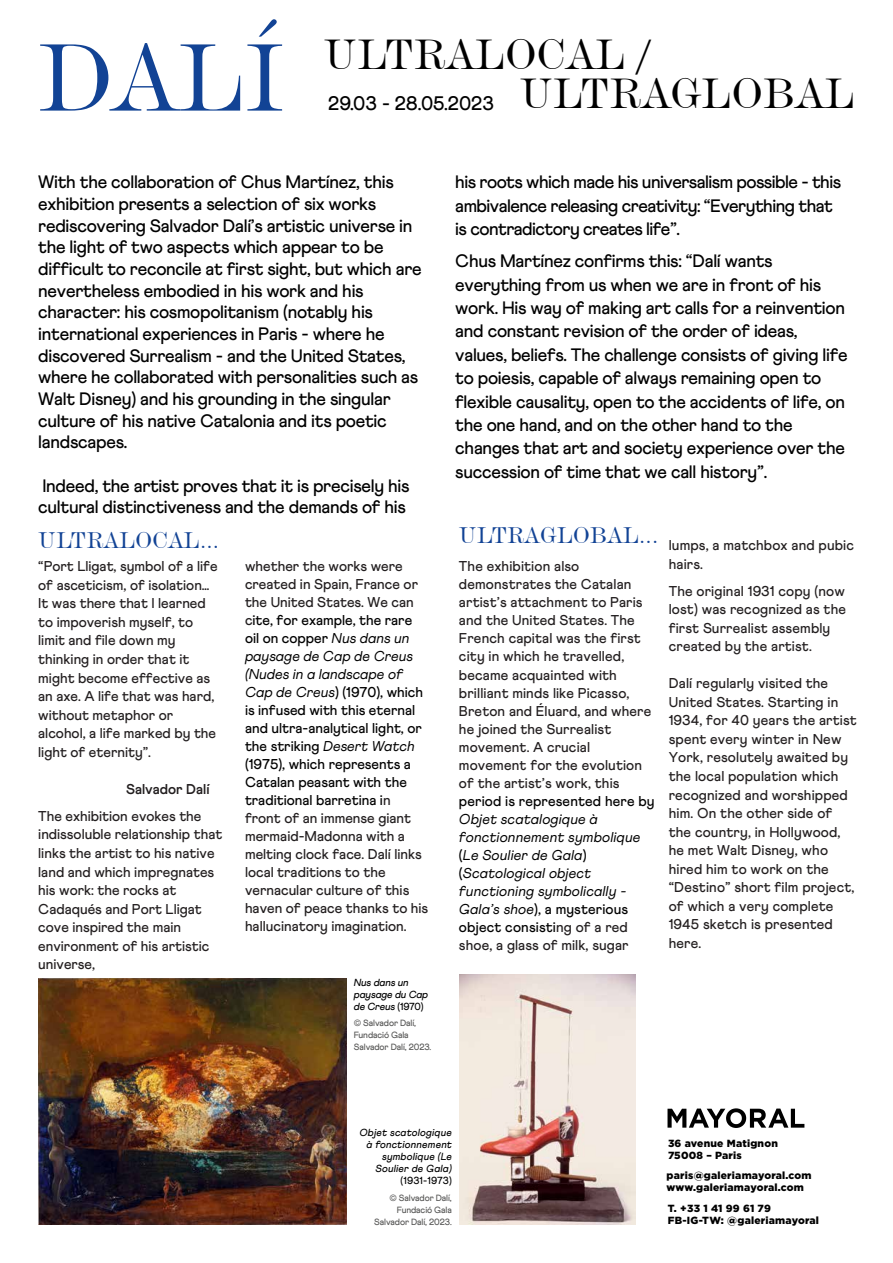
<style>
.page{position:relative;width:893px;height:1263px;background:#fff}
.page>*{position:absolute;margin:0;border:0;box-sizing:border-box;transform-origin:0 0}
.t1{font:99.9px "De Vinne BT";color:#124395}
.t2{font:44.85px "De Vinne BT";letter-spacing:.01em;color:#000}
.t3{font:24px "De Vinne BT";letter-spacing:.01em;color:#124395}
.t4{font:500 19.5px "Athletics";color:#000}
.t5{font:500 18px/21.6px "Athletics";letter-spacing:-.015em;color:#000}
.t6{font:500 14.25px/18px "Athletics";color:#221e1f}
.t7{font:italic 14.25px/18px "Athletics";letter-spacing:.01em;color:#000}
.t8{font:500 14.25px "Athletics";letter-spacing:.01em;color:#000}
.t9{font:700 14.25px "Athletics";color:#221e1f}
.t10{font:900 10.35px/11.6px "Gotham HTF";letter-spacing:.02em;color:#000}
.t11{font:italic 500 10.2px/12px "Athletics";letter-spacing:.02em;color:#000;text-align:right}
.t12{font:italic 500 10.2px/12px "Athletics";letter-spacing:-.01em;color:#000}
.t13{font:500 10.2px "Athletics";letter-spacing:.02em;color:#000}
.t14{font:500 9px/12px "Athletics";letter-spacing:-.01em;color:#575756;text-align:right}
.s1{color:#000}
.s2{font-weight:400;font-style:italic;color:#000}
.s3{font-style:normal}
.s4{font-weight:500;font-style:normal}
.s5{font-weight:500;font-style:normal;color:#221e1f}
</style>
<div class="page">
<img style="left:38px;top:978px;width:309px;height:247px">
<img style="left:459px;top:974px;width:176px;height:251px">
<svg style="left:667px;top:1108px;width:137px;height:20px"></svg>
<h1 class="t1" style="left:38px;top:17px;width:247px">DALÍ</h1>
<h2 class="t2" style="left:324px;top:27px;width:328px">ULTRALOCAL /</h2>
<h3 class="t4" style="left:328px;top:92px;width:167px">29.03 - 28.05.2023</h3>
<h2 class="t2" style="left:520px;top:66px;width:336px">ULTRAGLOBAL</h2>
<p class="t5" style="left:38px;top:171px;width:385px">With the collaboration of Chus Martínez, this exhibition presents a selection of six works rediscovering Salvador Dalí’s artistic universe in the light of two aspects which appear to be difficult to reconcile at first sight, but which are nevertheless embodied in his work and his character: his cosmopolitanism (notably his international experiences in Paris - where he discovered Surrealism - and the United States, where he collaborated with personalities such as Walt Disney) and his grounding in the singular culture of his native Catalonia and its poetic landscapes.</p>
<p class="t5" style="left:38px;top:475px;width:373px">Indeed, the artist proves that it is precisely his cultural distinctiveness and the demands of his</p>
<h3 class="t3" style="left:38px;top:525px;width:182px">ULTRALOCAL...</h3>
<p class="t6" style="left:38px;top:557px;width:181px;line-height:18.6px">“Port Lligat, symbol of a life of asceticism, of isolation…<br>It was there that I learned to impoverish myself, to limit and file down my thinking in order that it might become effective as an axe. A life that was hard, without metaphor or alcohol, a life marked by the light of eternity”.</p>
<p class="t9" style="left:126px;top:780px;width:85px">Salvador Dalí</p>
<p class="t6" style="left:38px;top:807px;width:186px;line-height:18.6px">The exhibition evokes the indissoluble relationship that links the artist to his native land and which impregnates his work: the rocks at<br>Cadaqués and Port Lligat cove inspired the main environment of his artistic universe,</p>
<p class="t6" style="left:245px;top:557px;width:185px">whether the works were created in Spain, France or the United States. We can c<span class="s1">ite, for example, the rare oil on copper</span> <span class="s2">Nus dans un paysage de Cap de Creus (Nudes in a landscape of<br>Cap de Creus</span><span class="s1">) (1970), which is infused with this eternal and ultra-analytical light, or the striking</span> <span class="s2">Desert Watch </span><span class="s1">(1975), which represents a<br>Catalan peasant with the traditional barretina i</span>n front of an immense giant mermaid-Madonna with a melting clock face. Dalí links local traditions to the vernacular culture of this haven of peace thanks to his hallucinatory imagination.</p>
<p class="t12" style="left:354px;top:976px;width:76px">Nus dans un paysage du Cap de Creus <span class="s3">(1970)</span></p>
<p class="t14" style="left:354px;top:1017px;width:79px;text-align:left">© Salvador Dalí,<br>Fundació Gala<br>Salvador Dalí, 2023.</p>
<p class="t5" style="left:455px;top:170px;width:387px;line-height:23.4px">his roots which made his universalism possible - this ambivalence releasing creativity: “Everything that is contradictory creates life”.</p>
<p class="t5" style="left:455px;top:249px;width:394px;line-height:23.4px">Chus Martínez confirms this: “Dalí wants everything from us when we are in front of his work. His way of making art calls for a reinvention and constant revision of the order of ideas, values, beliefs. The challenge consists of giving life to poiesis, capable of always remaining open to flexible causality, open to the accidents of life, on the one hand, and on the other hand to the changes that art and society experience over the succession of time that we call history”.</p>
<h3 class="t3" style="left:459px;top:520px;width:201px">ULTRAGLOBAL...</h3>
<p class="t6" style="left:459px;top:557px;width:194px">The exhibition also demonstrates the Catalan artist’s attachment to Paris and the United States. The<br>French capital was the first city in which he travelled, became acquainted with brilliant minds like Picasso,<br>Breton and Éluard, and where he joined the Surrealist movement. A crucial movement for the evolution of the artist’s work, this</p>
<p class="t8" style="left:459px;top:792px;width:197px">period is represented here by</p>
<p class="t7" style="left:459px;top:810px;width:183px">Objet scatalogique à fonctionnement symbolique <span class="s4">(</span>Le Soulier de Gala<span class="s4">) (</span>Scatological object functioning symbolically -<br>Gala’s shoe<span class="s4">), a mysterious object consisti</span><span class="s5">ng of a red shoe, a glass of milk, sugar</span></p>
<p class="t6" style="left:669px;top:536px;width:187px;line-height:18.5px">lumps, a matchbox and pubic hairs.</p>
<p class="t6" style="left:669px;top:582px;width:179px;line-height:18.5px">The original 1931 copy (now lost) was recognized as the first Surrealist assembly created by the artist.</p>
<p class="t6" style="left:669px;top:674px;width:190px;line-height:18.5px">Dalí regularly visited the<br>United States. Starting in<br>1934, for 40 years the artist spent every winter in New<br>York, resolutely awaited by the local population which recognized and worshipped him. On the other side of the country, in Hollywood, he met Walt Disney, who hired him to work on the “Destino” short film project, of which a very complete<br>1945 sketch is presented here.</p>
<p class="t11" style="left:359px;top:1127px;width:94px">Objet scatologique à fonctionnement symbolique (Le<br>Soulier de Gala)</p>
<p class="t13" style="left:401px;top:1175px;width:53px">(1931-1973)</p>
<p class="t14" style="left:374px;top:1192px;width:79px">© Salvador Dalí,<br>Fundació Gala<br>Salvador Dalí, 2023.</p>
<p class="t10" style="left:668px;top:1138px;width:111px">36 avenue Matignon<br>75008 – Paris</p>
<p class="t10" style="left:666px;top:1169px;width:147px">paris@galeriamayoral.com www.galeriamayoral.com</p>
<p class="t10" style="left:668px;top:1202px;width:153px">T. +33 1 41 99 61 79<br>FB-IG-TW: @galeriamayoral</p>
</div>
